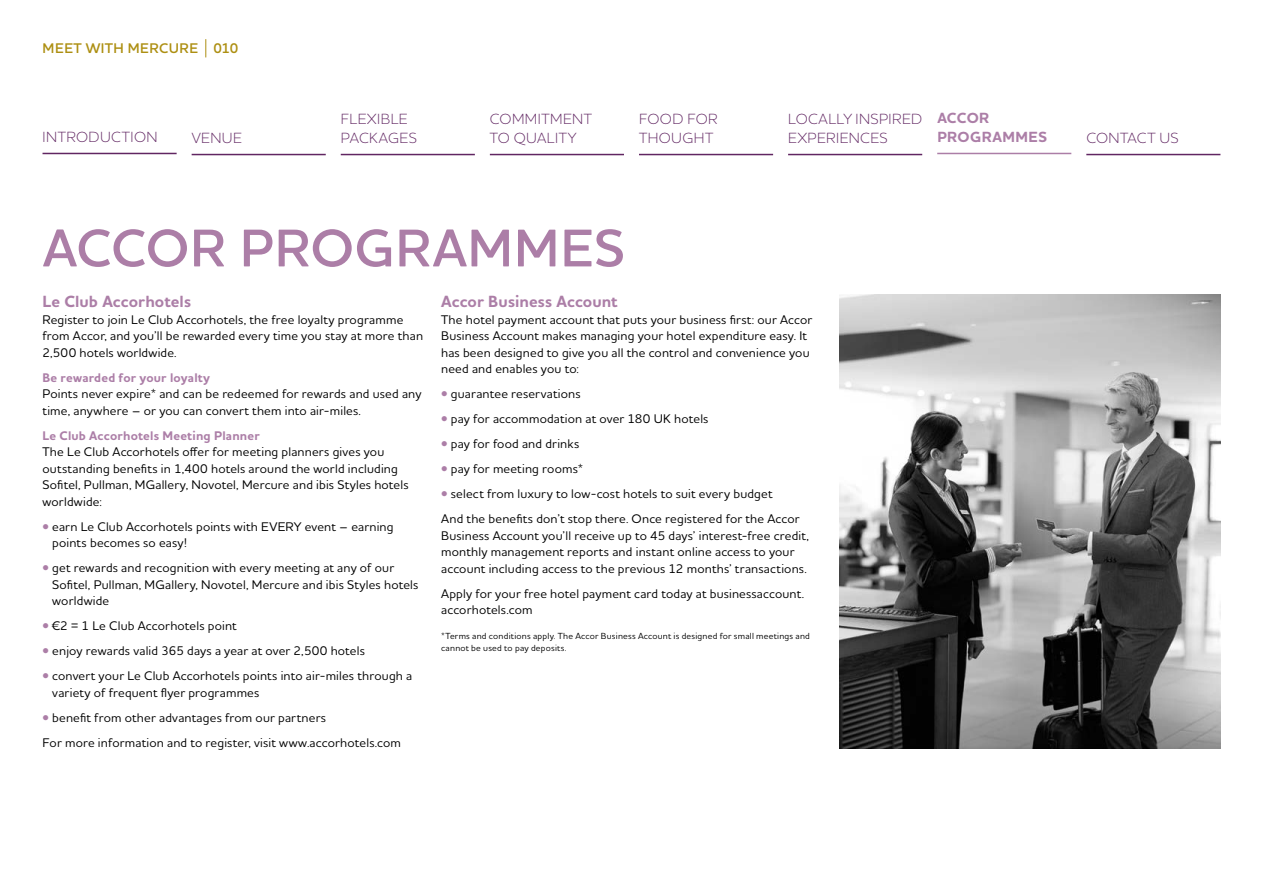
<style>
.page{position:relative;width:1263px;height:893px;background:#fff}
.page>*{position:absolute;margin:0;border:0;box-sizing:border-box;transform-origin:0 0}
.t1{font:600 54px "Houschka Alt Pro";letter-spacing:.015em;color:#ac7ea7}
.t2{font:700 16.5px "Houschka Alt Pro";letter-spacing:.005em;color:#ac7ea7}
.t3{font:300 15px/19.5px "Houschka Alt Pro";letter-spacing:.03em;color:#612662}
.t4{font:700 15px "Houschka Alt Pro";letter-spacing:.025em;color:#ac7ea7}
.t5{font:600 14.25px "Houschka Alt Pro";letter-spacing:.035em;color:#ad8f12}
.t6{font:500 12.75px/16.5px "Houschka Alt Pro";letter-spacing:.015em;color:#000}
.t7{font:700 12.75px "Houschka Alt Pro";letter-spacing:.015em;color:#ac7ea7}
.t8{font:500 9px/12px "Houschka Alt Pro";letter-spacing:.025em;color:#000}
.s1{color:#ac7ea7}
</style>
<div class="page">
<svg style="left:206px;top:39px;width:1px;height:18px"></svg>
<img style="left:840px;top:294px;width:380px;height:454px">
<hr style="left:937px;top:153px;width:134px;height:1px;background:#ac7ea7">
<hr style="left:43px;top:153px;width:134px;height:1px;background:#612662">
<hr style="left:1086px;top:154px;width:134px;height:1px;background:#612662">
<hr style="left:788px;top:154px;width:134px;height:1px;background:#612662">
<hr style="left:639px;top:154px;width:134px;height:1px;background:#612662">
<hr style="left:490px;top:154px;width:134px;height:1px;background:#612662">
<hr style="left:192px;top:154px;width:134px;height:1px;background:#612662">
<hr style="left:341px;top:154px;width:134px;height:1px;background:#612662">
<p class="t5" style="left:43px;top:39px;width:23px">MEET</p>
<p class="t5" style="left:86px;top:39px;width:65px">WITH MERCURE</p>
<p class="t5" style="left:213px;top:39px;width:26px">010</p>
<p class="t4" style="left:937px;top:108px;width:53px">ACCOR</p>
<p class="t3" style="left:490px;top:108px;width:84px">COMMITMENT</p>
<p class="t3" style="left:639px;top:108px;width:80px">FOOD FOR<br>THOUGHT</p>
<p class="t3" style="left:788px;top:108px;width:10px">LOCALLY</p>
<p class="t3" style="left:855px;top:108px;width:10px">INSPIRED</p>
<p class="t3" style="left:788px;top:128px;width:10px">EXPERIENCES</p>
<p class="t3" style="left:341px;top:108px;width:10px">FLEXIBLE<br>PAC</p>
<p class="t3" style="left:43px;top:127px;width:11px">INTRODUCTION</p>
<p class="t4" style="left:937px;top:127px;width:111px">PROGRAMMES</p>
<p class="t3" style="left:1086px;top:128px;width:94px">CONTACT US</p>
<p class="t3" style="left:192px;top:128px;width:21px">VENUE</p>
<p class="t3" style="left:490px;top:128px;width:46px">TO QUALITY</p>
<p class="t3" style="left:369px;top:128px;width:21px">KAGES</p>
<h1 class="t1" style="left:43px;top:213px;width:583px">ACCOR PROGRAMMES</h1>
<p class="t2" style="left:43px;top:291px;width:150px">Le Club Accorhotels</p>
<p class="t6" style="left:43px;top:311px;width:382px">Register to join Le Club Accorhotels, the free loyalty programme from Accor, and you’ll be rewarded every time you stay at more than<br>2,500 hotels worldwide.</p>
<p class="t7" style="left:43px;top:369px;width:169px">Be rewarded for your loyalty</p>
<p class="t6" style="left:43px;top:385px;width:380px">Points never expire* and can be redeemed for rewards and used any time, anywhere – or you can convert them into air-miles.</p>
<p class="t7" style="left:43px;top:427px;width:219px">Le Club Accorhotels Meeting Planner</p>
<p class="t6" style="left:43px;top:443px;width:368px">The Le Club Accorhotels offer for meeting planners gives you outstanding benefits in 1,400 hotels around the world including Sofitel, Pullman, MGallery, Novotel, Mercure and ibis Styles hotels worldwide:</p>
<p class="t6" style="left:52px;top:518px;width:343px;text-indent:-10px"><span class="s1">•</span> earn Le Club Accorhotels points with EVERY event – earning points becomes so easy!</p>
<p class="t6" style="left:52px;top:559px;width:368px;text-indent:-10px"><span class="s1">•</span> get rewards and recognition with every meeting at any of our<br>Sofitel, Pullman, MGallery, Novotel, Mercure and ibis Styles hotels worldwide</p>
<p class="t6" style="left:43px;top:617px;width:196px"><span class="s1">•</span> €2 = 1 Le Club Accorhotels point</p>
<p class="t6" style="left:43px;top:642px;width:324px"><span class="s1">•</span> enjoy rewards valid 365 days a year at over 2,500 hotels</p>
<p class="t6" style="left:52px;top:667px;width:362px;text-indent:-10px"><span class="s1">•</span> convert your Le Club Accorhotels points into air-miles through a variety of frequent flyer programmes</p>
<p class="t6" style="left:43px;top:704px;width:360px;line-height:25px"><span class="s1">•</span> benefit from other advantages from our partners<br>For more information and to register, visit www.accorhotels.com</p>
<p class="t2" style="left:441px;top:291px;width:178px">Accor Business Account</p>
<p class="t6" style="left:441px;top:311px;width:373px">The hotel payment account that puts your business first: our Accor Business Account makes managing your hotel expenditure easy. It has been designed to give you all the control and convenience you need and enables you to:</p>
<p class="t6" style="left:441px;top:385px;width:141px"><span class="s1">•</span> guarantee reservations</p>
<p class="t6" style="left:441px;top:410px;width:269px"><span class="s1">•</span> pay for accommodation at over 180 UK hotels</p>
<p class="t6" style="left:441px;top:435px;width:140px"><span class="s1">•</span> pay for food and drinks</p>
<p class="t6" style="left:441px;top:460px;width:143px"><span class="s1">•</span> pay for meeting rooms*</p>
<p class="t6" style="left:441px;top:481px;width:360px;line-height:25px"><span class="s1">•</span> select from luxury to low-cost hotels to suit every budget<br>And the benefits don’t stop there. Once registered for the Accor</p>
<p class="t6" style="left:441px;top:527px;width:369px">Business Account you’ll receive up to 45 days’ interest-free credit, monthly management reports and instant online access to your account including access to the previous 12 months’ transactions.</p>
<p class="t6" style="left:441px;top:585px;width:364px">Apply for your free hotel payment card today at businessaccount. accorhotels.com</p>
<p class="t8" style="left:441px;top:629px;width:370px">*Terms and conditions apply. The Accor Business Account is designed for small meetings and cannot be used to pay deposits.</p>
</div>
